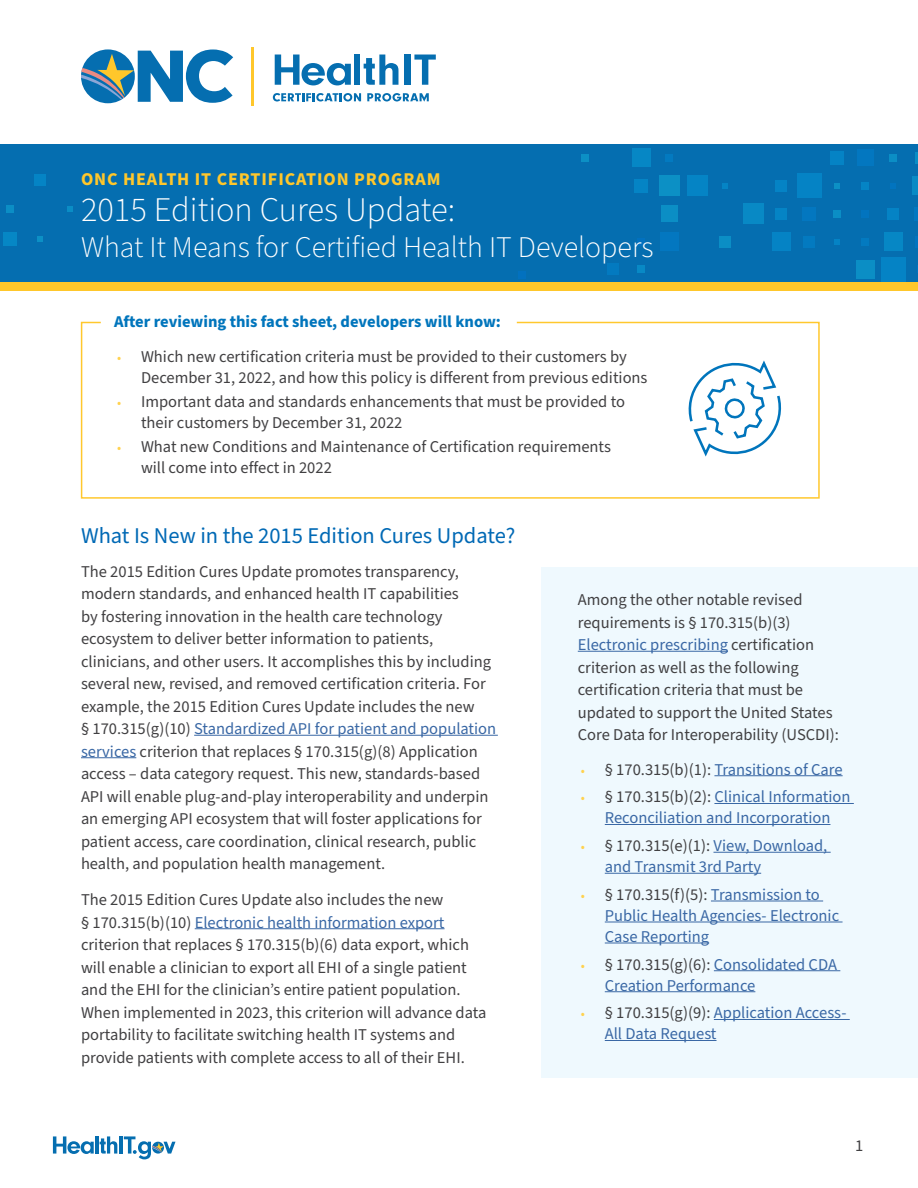
<style>
.page{position:relative;width:918px;height:1188px;background:#fff}
.page>*{position:absolute;margin:0;border:0;box-sizing:border-box;transform-origin:0 0}
.t1{font:300 34.5px "Source Sans Pro";color:#fff}
.t2{font:300 30px "Source Sans Pro";color:#fff}
.t3{font:22.5px "Source Sans Pro";color:#0069b5}
.t4{font:700 18px "Source Sans Pro";letter-spacing:.05em;color:#ffc72b}
.Body_Text{font:16.5px/22.5px "Source Sans Pro";color:#414042}
.Bullets{font:16.5px/21px "Source Sans Pro";color:#3a68a5}
.Bullets-2{font:16.5px/21px "Source Sans Pro";color:#414042}
.An_H2_that_looks_lik{font:700 16.5px "Source Sans Pro";color:#0075bc}
.s1{font-size:13.5px;color:#ffd24e}
.s2{color:#3a68a5}
.s3{color:#414042}
</style>
<div class="page">
<svg style="left:53px;top:1136px;width:41px;height:18px"></svg>
<hr style="left:95px;top:1136px;width:4px;height:18px;background:#056eb0">
<svg style="left:100px;top:1136px;width:17px;height:18px"></svg>
<hr style="left:119px;top:1136px;width:4px;height:18px;background:#056eb0">
<svg style="left:124px;top:1136px;width:52px;height:23px"></svg>
<div style="left:0;top:222px;width:918px;height:68px;background:#ffc72b"></div>
<div style="left:0;top:145px;width:918px;height:137px;background:#056eb0"></div>
<svg style="left:916px;top:152px;width:2px;height:11px"></svg>
<div style="left:776px;top:180px;width:11px;height:11px;background:#0583c5"></div>
<svg style="left:916px;top:236px;width:2px;height:11px"></svg>
<div style="left:888px;top:208px;width:11px;height:11px;background:#0583c5"></div>
<div style="left:804px;top:236px;width:11px;height:11px;background:#037ac0"></div>
<div style="left:776px;top:208px;width:11px;height:11px;background:#0584c5"></div>
<div style="left:720px;top:236px;width:11px;height:11px;background:#0b8ec5"></div>
<div style="left:608px;top:264px;width:11px;height:11px;background:#037ac0"></div>
<svg style="left:890px;top:183px;width:6px;height:5px"></svg>
<svg style="left:834px;top:183px;width:6px;height:5px"></svg>
<svg style="left:723px;top:183px;width:5px;height:5px"></svg>
<svg style="left:834px;top:239px;width:6px;height:5px"></svg>
<div style="left:797px;top:173px;width:24px;height:25px;background:#0583c5"></div>
<div style="left:881px;top:257px;width:24px;height:25px;background:#0583c5"></div>
<div style="left:912px;top:176px;width:6px;height:19px;background:#098ac5"></div>
<div style="left:884px;top:232px;width:18px;height:19px;background:#0687c5"></div>
<div style="left:856px;top:260px;width:18px;height:19px;background:#0b8ec5"></div>
<div style="left:772px;top:232px;width:19px;height:19px;background:#0583c5"></div>
<div style="left:632px;top:148px;width:19px;height:19px;background:#0687c5"></div>
<div style="left:660px;top:232px;width:19px;height:19px;background:#0377c0"></div>
<div style="left:687px;top:175px;width:21px;height:21px;background:#0584c5"></div>
<div style="left:743px;top:203px;width:21px;height:21px;background:#0889c5"></div>
<div style="left:659px;top:175px;width:21px;height:21px;background:#0c90c5"></div>
<div style="left:831px;top:151px;width:13px;height:13px;background:#0583c5"></div>
<svg style="left:915px;top:207px;width:3px;height:13px"></svg>
<div style="left:803px;top:207px;width:13px;height:13px;background:#0377c0"></div>
<div style="left:635px;top:179px;width:13px;height:13px;background:#0584c5"></div>
<div style="left:857px;top:149px;width:17px;height:17px;background:#0377c0"></div>
<div style="left:661px;top:205px;width:17px;height:17px;background:#0b8ec5"></div>
<div style="left:889px;top:154px;width:8px;height:7px;background:#0b8ec5"></div>
<div style="left:861px;top:182px;width:8px;height:7px;background:#0584c5"></div>
<div style="left:861px;top:210px;width:8px;height:7px;background:#0274bf"></div>
<div style="left:861px;top:238px;width:8px;height:7px;background:#037ac0"></div>
<div style="left:833px;top:210px;width:8px;height:7px;background:#0b8ec5"></div>
<div style="left:666px;top:154px;width:7px;height:7px;background:#037ac0"></div>
<div style="left:582px;top:154px;width:7px;height:7px;background:#0c90c5"></div>
<div style="left:638px;top:238px;width:7px;height:7px;background:#0271bf"></div>
<div style="left:638px;top:266px;width:7px;height:7px;background:#0889c5"></div>
<div style="left:518px;top:272px;width:8px;height:7px;background:#0271bf"></div>
<div style="left:34px;top:174px;width:12px;height:12px;background:#0584c5"></div>
<svg style="left:37px;top:236px;width:6px;height:6px"></svg>
<svg style="left:67px;top:207px;width:6px;height:5px"></svg>
<div style="left:3px;top:232px;width:14px;height:14px;background:#0687c5"></div>
<div style="left:6px;top:206px;width:8px;height:7px;background:#0b8ec5"></div>
<svg style="left:275px;top:55px;width:76px;height:30px"></svg>
<div style="left:354px;top:55px;width:6px;height:30px;background:#056eb0"></div>
<svg style="left:364px;top:55px;width:34px;height:30px"></svg>
<div style="left:405px;top:55px;width:6px;height:30px;background:#056eb0"></div>
<svg style="left:414px;top:55px;width:22px;height:30px"></svg>
<svg style="left:273px;top:93px;width:88px;height:8px"></svg>
<svg style="left:367px;top:93px;width:62px;height:9px"></svg>
<svg style="left:81px;top:49px;width:152px;height:54px"></svg>
<hr style="left:251px;top:47px;width:2px;height:58px;background:#ffc72b">
<div style="left:542px;top:567px;width:376px;height:511px;background:#eff9fe"></div>
<svg style="left:80px;top:321px;width:740px;height:178px"></svg>
<hr style="left:578px;top:651px;width:150px;height:1px;background:#3a68a5">
<hr style="left:714px;top:775px;width:129px;height:1px;background:#3a68a5">
<hr style="left:714px;top:803px;width:140px;height:1px;background:#3a68a5">
<hr style="left:605px;top:824px;width:225px;height:1px;background:#3a68a5">
<hr style="left:713px;top:852px;width:118px;height:1px;background:#3a68a5">
<hr style="left:605px;top:873px;width:156px;height:1px;background:#3a68a5">
<hr style="left:711px;top:901px;width:112px;height:1px;background:#3a68a5">
<hr style="left:605px;top:922px;width:238px;height:1px;background:#3a68a5">
<hr style="left:605px;top:943px;width:104px;height:1px;background:#3a68a5">
<hr style="left:714px;top:970px;width:126px;height:1px;background:#3a68a5">
<hr style="left:605px;top:991px;width:150px;height:1px;background:#3a68a5">
<hr style="left:714px;top:1019px;width:136px;height:1px;background:#3a68a5">
<hr style="left:605px;top:1040px;width:112px;height:1px;background:#3a68a5">
<svg style="left:688px;top:357px;width:94px;height:103px"></svg>
<hr style="left:194px;top:735px;width:304px;height:1px;background:#3a68a5">
<hr style="left:81px;top:757px;width:55px;height:1px;background:#3a68a5">
<hr style="left:195px;top:928px;width:250px;height:1px;background:#3a68a5">
<h1 class="t4" style="left:81px;top:167px;width:361px">ONC HEALTH IT CERTIFICATION PROGRAM</h1>
<h1 class="t1" style="left:81px;top:187px;width:376px">2015 Edition Cures Update:</h1>
<h1 class="t2" style="left:81px;top:227px;width:574px">What It Means for Certified Health IT Developers</h1>
<h2 class="An_H2_that_looks_lik" style="left:114px;top:311px;width:389px">After reviewing this fact sheet, developers will know:</h2>
<p class="Bullets-2" style="left:141px;top:346px;width:508px;text-indent:-24px"><span class="s1">•</span> Which new certification criteria must be provided to their customers by<br>December 31, 2022, and how this policy is different from previous editions</p>
<p class="Bullets-2" style="left:141px;top:392px;width:486px;text-indent:-24px"><span class="s1">•</span> Important data and standards enhancements that must be provided to their customers by December 31, 2022</p>
<p class="Bullets-2" style="left:141px;top:437px;width:471px;text-indent:-24px"><span class="s1">•</span> What new Conditions and Maintenance of Certification requirements will come into effect in 2022</p>
<h2 class="t3" style="left:81px;top:521px;width:436px">What Is New in the 2015 Edition Cures Update?</h2>
<p class="Body_Text" style="left:81px;top:560px;width:417px">The 2015 Edition Cures Update promotes transparency, modern standards, and enhanced health IT capabilities<br>by fostering innovation in the health care technology ecosystem to deliver better information to patients, clinicians, and other users. It accomplishes this by including several new, revised, and removed certification criteria. For example, the 2015 Edition Cures Update includes the new<br>§ 170.315(g)(10) <span class="s2">Standardized API for patient and population services</span> criterion that replaces § 170.315(g)(8) Application access – data category request. This new, standards-based API will enable plug-and-play interoperability and underpin an emerging API ecosystem that will foster applications for patient access, care coordination, clinical research, public health, and population health management.</p>
<p class="Body_Text" style="left:81px;top:889px;width:407px">The 2015 Edition Cures Update also includes the new<br>§ 170.315(b)(10) <span class="s2">Electronic health information export </span>criterion that replaces § 170.315(b)(6) data export, which will enable a clinician to export all EHI of a single patient and the EHI for the clinician’s entire patient population.<br>When implemented in 2023, this criterion will advance data portability to facilitate switching health IT systems and provide patients with complete access to all of their EHI.</p>
<p class="Body_Text" style="left:578px;top:589px;width:263px">Among the other notable revised requirements is § 170.315(b)(3)<br><span class="s2">Electronic prescribing</span> certification criterion as well as the following certification criteria that must be updated to support the United States Core Data for Interoperability (USCDI):</p>
<p class="Bullets" style="left:581px;top:759px;width:263px"><span class="s1">•</span> <span class="s3">§ 170.315(b)(1):</span> Transitions of Care</p>
<p class="Bullets" style="left:581px;top:787px;width:271px;text-align:center"><span class="s1">•</span> <span class="s3">§ 170.315(b)(2):</span> Clinical Information<br>Reconciliation and Incorporation</p>
<p class="Bullets" style="left:605px;top:836px;width:224px;text-indent:-24px"><span class="s1">•</span> <span class="s3">§ 170.315(e)(1):</span> View, Download, and Transmit 3rd Party</p>
<p class="Bullets" style="left:605px;top:884px;width:236px;text-indent:-24px"><span class="s1">•</span> <span class="s3">§ 170.315(f)(5):</span> Transmission to<br>Public Health Agencies- Electronic<br>Case Reporting</p>
<p class="Bullets" style="left:605px;top:954px;width:234px;text-indent:-24px"><span class="s1">•</span> <span class="s3">§ 170.315(g)(6):</span> Consolidated CDA<br>Creation Performance</p>
<p class="Bullets" style="left:605px;top:1003px;width:243px;text-indent:-24px"><span class="s1">•</span> <span class="s3">§ 170.315(g)(9):</span> Application Access-<br>All Data Request</p>
<p class="Body_Text" style="left:855px;top:1135px;width:10px">1</p>
</div>
